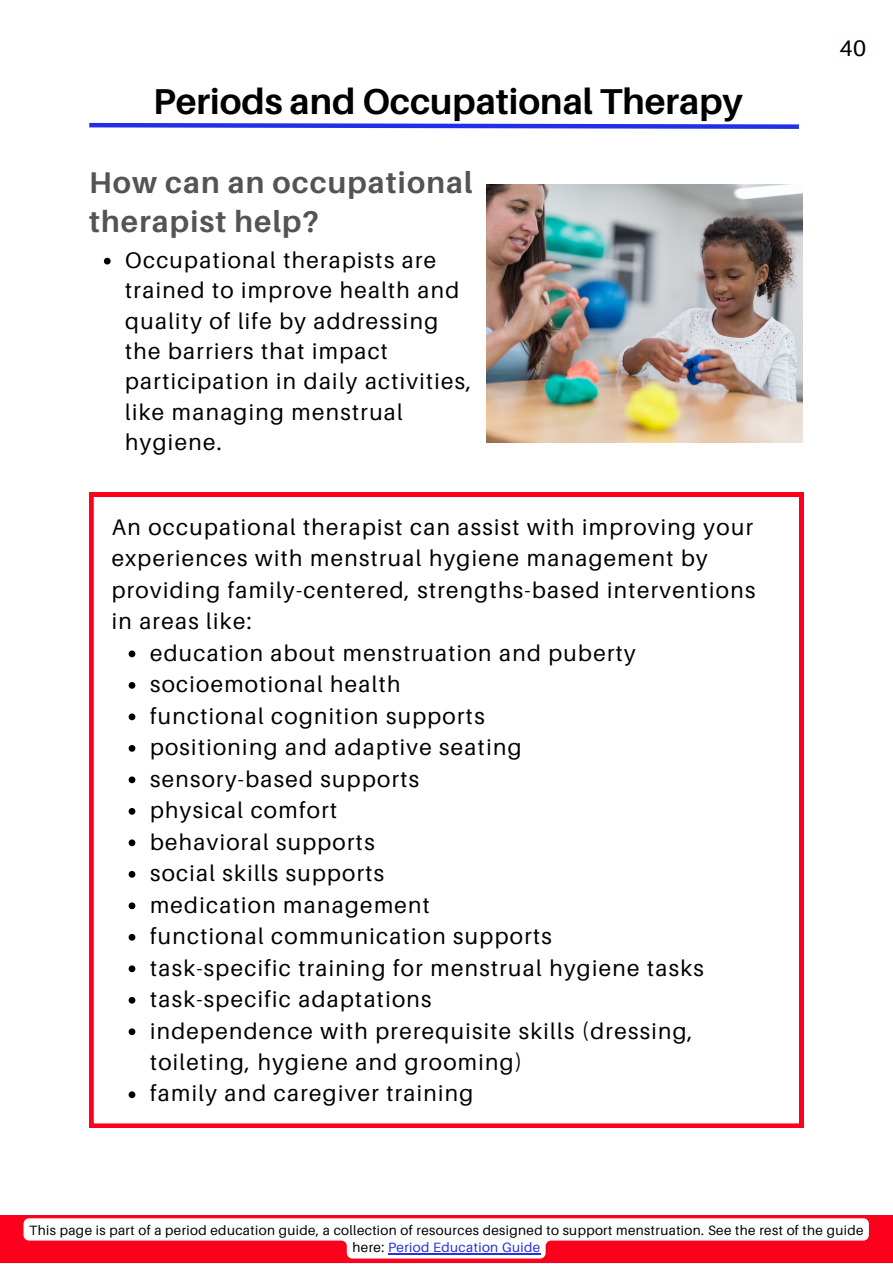
<style>
.page{position:relative;width:893px;height:1264px;background:#fff}
.page>*{position:absolute;margin:0;border:0;box-sizing:border-box;transform-origin:0 0}
.t1{font:700 36px "Aileron";color:#000}
.t2{font:700 30px/38.2px "Aileron";letter-spacing:.04em;color:#545454}
.t3{font:22.5px/30.3px "Aileron";letter-spacing:.06em;color:#000}
.t4{font:13.5px/18px "Aileron";letter-spacing:.03em;color:#000;text-align:center}
.s1{color:#222fe6}
</style>
<div class="page">
<svg style="left:89px;top:122px;width:710px;height:7px"></svg>
<img style="left:487px;top:185px;width:315px;height:257px">
<svg style="left:89px;top:492px;width:714px;height:635px"></svg>
<svg style="left:129px;top:650px;width:6px;height:7px"></svg>
<svg style="left:129px;top:682px;width:6px;height:6px"></svg>
<svg style="left:129px;top:713px;width:6px;height:7px"></svg>
<svg style="left:129px;top:745px;width:6px;height:6px"></svg>
<svg style="left:129px;top:776px;width:6px;height:7px"></svg>
<svg style="left:129px;top:808px;width:6px;height:6px"></svg>
<svg style="left:129px;top:839px;width:6px;height:7px"></svg>
<svg style="left:129px;top:871px;width:6px;height:6px"></svg>
<svg style="left:129px;top:902px;width:6px;height:7px"></svg>
<svg style="left:129px;top:933px;width:6px;height:7px"></svg>
<svg style="left:129px;top:965px;width:6px;height:7px"></svg>
<svg style="left:129px;top:996px;width:6px;height:7px"></svg>
<svg style="left:129px;top:1028px;width:6px;height:7px"></svg>
<svg style="left:129px;top:1091px;width:6px;height:7px"></svg>
<svg style="left:104px;top:258px;width:7px;height:6px"></svg>
<div style="left:0;top:1215px;width:892px;height:47px;background:#fb011c"></div>
<svg style="left:23px;top:1218px;width:845px;height:40px"></svg>
<hr style="left:388px;top:1253px;width:152px;height:1px;background:#222fe6">
<h1 class="t1" style="left:153px;top:79px;width:591px">Periods and Occupational Therapy</h1>
<h2 class="t2" style="left:89px;top:163px;width:384px">How can an occupational therapist help?</h2>
<p class="t3" style="left:125px;top:244px;width:348px">Occupational therapists are trained to improve health and quality of life by addressing the barriers that impact participation in daily activities, like managing menstrual hygiene.</p>
<p class="t3" style="left:112px;top:511px;width:642px">An occupational therapist can assist with improving your</p>
<p class="t3" style="left:112px;top:542px;width:597px">experiences with menstrual hygiene management by</p>
<p class="t3" style="left:112px;top:574px;width:645px">providing family-centered, strengths-based interventions</p>
<p class="t3" style="left:112px;top:605px;width:141px">in areas like:</p>
<p class="t3" style="left:150px;top:637px;width:487px">education about menstruation and puberty</p>
<p class="t3" style="left:150px;top:668px;width:252px">socioemotional health</p>
<p class="t3" style="left:150px;top:700px;width:336px">functional cognition supports</p>
<p class="t3" style="left:150px;top:731px;width:373px">positioning and adaptive seating</p>
<p class="t3" style="left:150px;top:763px;width:270px">sensory-based supports</p>
<p class="t3" style="left:150px;top:794px;width:189px">physical comfort</p>
<p class="t3" style="left:150px;top:826px;width:226px">behavioral supports</p>
<p class="t3" style="left:150px;top:857px;width:236px">social skills supports</p>
<p class="t3" style="left:150px;top:889px;width:281px">medication management</p>
<p class="t3" style="left:150px;top:920px;width:403px">functional communication supports</p>
<p class="t3" style="left:150px;top:952px;width:555px">task-specific training for menstrual hygiene tasks</p>
<p class="t3" style="left:150px;top:983px;width:283px">task-specific adaptations</p>
<p class="t3" style="left:150px;top:1015px;width:544px">independence with prerequisite skills (dressing,</p>
<p class="t3" style="left:150px;top:1046px;width:373px">toileting, hygiene and grooming)</p>
<p class="t3" style="left:150px;top:1077px;width:325px">family and caregiver training</p>
<p class="t3" style="left:839px;top:32px;width:28px">40</p>
<p class="t4" style="left:29px;top:1220px;width:835px">This page is part of a period education guide, a collection of resources designed to support menstruation. See the rest of the guide here: <span class="s1">Period Education Guide</span></p>
</div>
